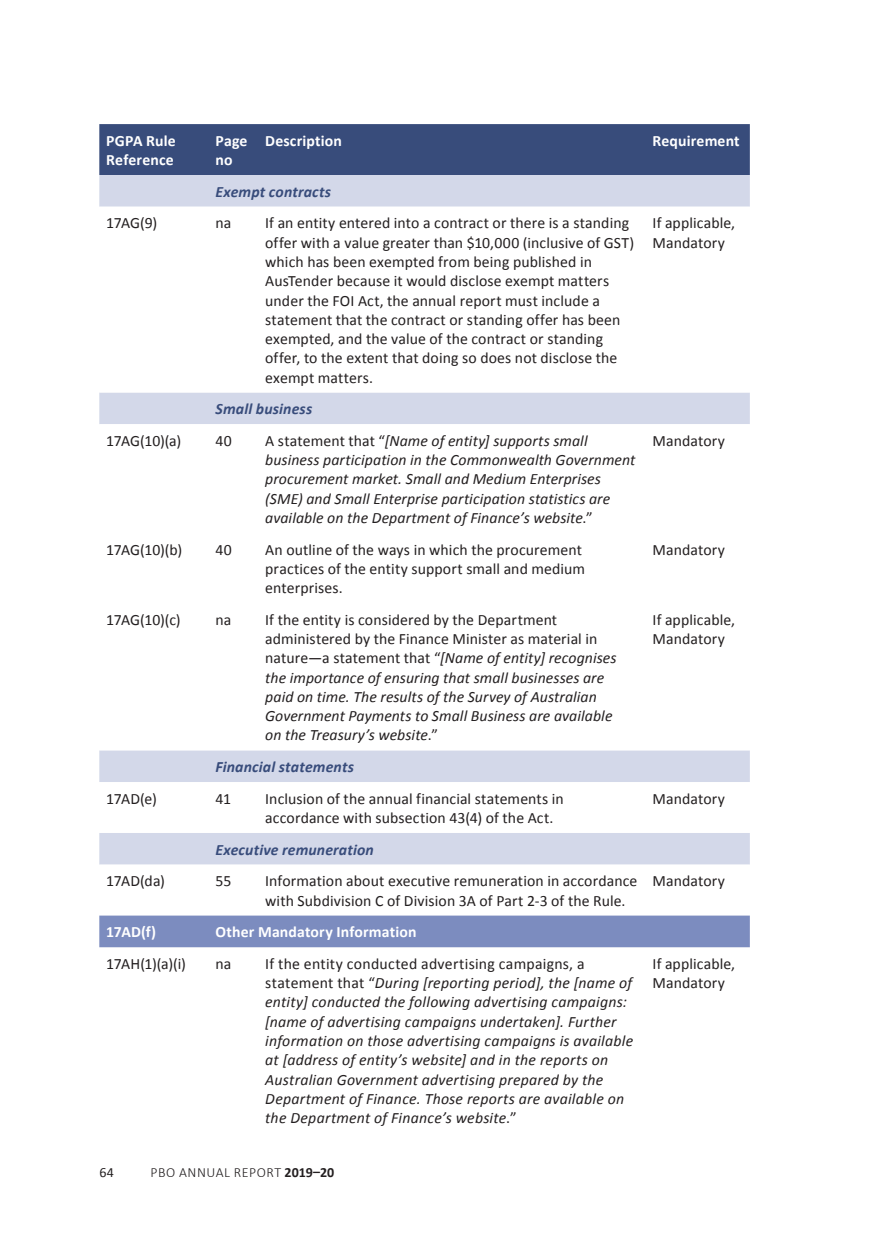
<style>
.page{position:relative;width:874px;height:1241px;background:#fff}
.page>*{position:absolute;margin:0;border:0;box-sizing:border-box;transform-origin:0 0}
.t1{font:italic 15.75px/19.2px "Calibri";letter-spacing:.01em;color:#231f20}
.t2{font:15.75px/19.2px "Calibri";letter-spacing:.005em;color:#231f20}
.t3{font:700 15.75px/19.2px "Calibri";letter-spacing:.01em;color:#fff}
.t4{font:italic 700 15.75px "Calibri";letter-spacing:.01em;color:#384c7b}
.t5{font:300 14px "Calibri";letter-spacing:.04em;color:#231f20}
.t6{font:14px "Calibri";color:#231f20}
.s1{font-style:normal}
.s2{font-weight:700}
</style>
<div class="page">
<div style="left:99px;top:124px;width:650px;height:51px;background:#384c7b"></div>
<div style="left:99px;top:175px;width:650px;height:32px;background:#d3d8e9"></div>
<svg style="left:99px;top:392px;width:650px;height:556px"></svg>
<div style="left:99px;top:915px;width:650px;height:32px;background:#7c8cbf"></div>
<p class="t3" style="left:106px;top:131px;width:71px">PGPA Rule<br>Reference</p>
<p class="t3" style="left:215px;top:131px;width:33px">Page no</p>
<p class="t3" style="left:265px;top:131px;width:78px">Description</p>
<p class="t3" style="left:652px;top:131px;width:89px">Requirement</p>
<p class="t4" style="left:215px;top:181px;width:117px">Exempt contracts</p>
<p class="t2" style="left:106px;top:214px;width:52px">17AG(9)</p>
<p class="t2" style="left:215px;top:214px;width:17px">na</p>
<p class="t2" style="left:265px;top:214px;width:370px">If an entity entered into a contract or there is a standing offer with a value greater than $10,000 (inclusive of GST) which has been exempted from being published in AusTender because it would disclose exempt matters under the FOI Act, the annual report must include a statement that the contract or standing offer has been exempted, and the value of the contract or standing offer, to the extent that doing so does not disclose the exempt matters.</p>
<p class="t2" style="left:652px;top:213px;width:84px">If applicable,<br>Mandatory</p>
<p class="t4" style="left:215px;top:399px;width:98px">Small business</p>
<p class="t2" style="left:106px;top:431px;width:76px">17AG(10)(a)</p>
<p class="t2" style="left:215px;top:431px;width:18px">40</p>
<p class="t1" style="left:265px;top:430px;width:371px"><span class="s1">A statement that “</span>[Name of entity] supports small business participation in the Commonwealth Government procurement market. Small and Medium Enterprises (SME) and Small Enterprise participation statistics are available on the Department of Finance’s website<span class="s1">.”</span></p>
<p class="t2" style="left:652px;top:431px;width:74px">Mandatory</p>
<p class="t2" style="left:106px;top:539px;width:77px">17AG(10)(b)</p>
<p class="t2" style="left:215px;top:539px;width:18px">40</p>
<p class="t2" style="left:265px;top:539px;width:321px">An outline of the ways in which the procurement practices of the entity support small and medium enterprises.</p>
<p class="t2" style="left:652px;top:539px;width:74px">Mandatory</p>
<p class="t2" style="left:106px;top:610px;width:76px">17AG(10)(c)</p>
<p class="t2" style="left:215px;top:610px;width:17px">na</p>
<p class="t1" style="left:265px;top:609px;width:352px"><span class="s1">If the entity is considered by the Department administered by the Finance Minister as material in nature—a statement that “</span>[Name of entity] recognises the importance of ensuring that small businesses are paid on time. The results of the Survey of Australian Government Payments to Small Business are available on the Treasury’s website<span class="s1">.”</span></p>
<p class="t2" style="left:652px;top:610px;width:84px">If applicable,<br>Mandatory</p>
<p class="t4" style="left:215px;top:756px;width:140px">Financial statements</p>
<p class="t2" style="left:106px;top:788px;width:52px">17AD(e)</p>
<p class="t2" style="left:215px;top:788px;width:17px">41</p>
<p class="t2" style="left:265px;top:788px;width:300px">Inclusion of the annual financial statements in accordance with subsection 43(4) of the Act.</p>
<p class="t2" style="left:652px;top:788px;width:74px">Mandatory</p>
<p class="t4" style="left:215px;top:839px;width:160px">Executive remuneration</p>
<p class="t2" style="left:106px;top:871px;width:60px">17AD(da)</p>
<p class="t2" style="left:215px;top:871px;width:17px">55</p>
<p class="t2" style="left:265px;top:871px;width:373px">Information about executive remuneration in accordance with Subdivision C of Division 3A of Part 2-3 of the Rule.</p>
<p class="t2" style="left:652px;top:871px;width:74px">Mandatory</p>
<p class="t3" style="left:106px;top:922px;width:51px">17AD(f)</p>
<p class="t3" style="left:215px;top:922px;width:202px">Other Mandatory Information</p>
<p class="t2" style="left:106px;top:953px;width:81px">17AH(1)(a)(i)</p>
<p class="t2" style="left:215px;top:953px;width:17px">na</p>
<p class="t1" style="left:265px;top:953px;width:369px"><span class="s1">If the entity conducted advertising campaigns, a statement that “</span>During [reporting period], the [name of entity] conducted the following advertising campaigns: [name of advertising campaigns undertaken]. Further information on those advertising campaigns is available at [address of entity’s website] and in the reports on Australian Government advertising prepared by the Department of Finance. Those reports are available on the Department of Finance’s website<span class="s1">.”</span></p>
<p class="t2" style="left:652px;top:953px;width:84px">If applicable,<br>Mandatory</p>
<p class="t6" style="left:99px;top:1162px;width:16px">64</p>
<p class="t5" style="left:150px;top:1163px;width:185px">PBO ANNUAL REPORT <span class="s2">2019–20</span></p>
</div>
